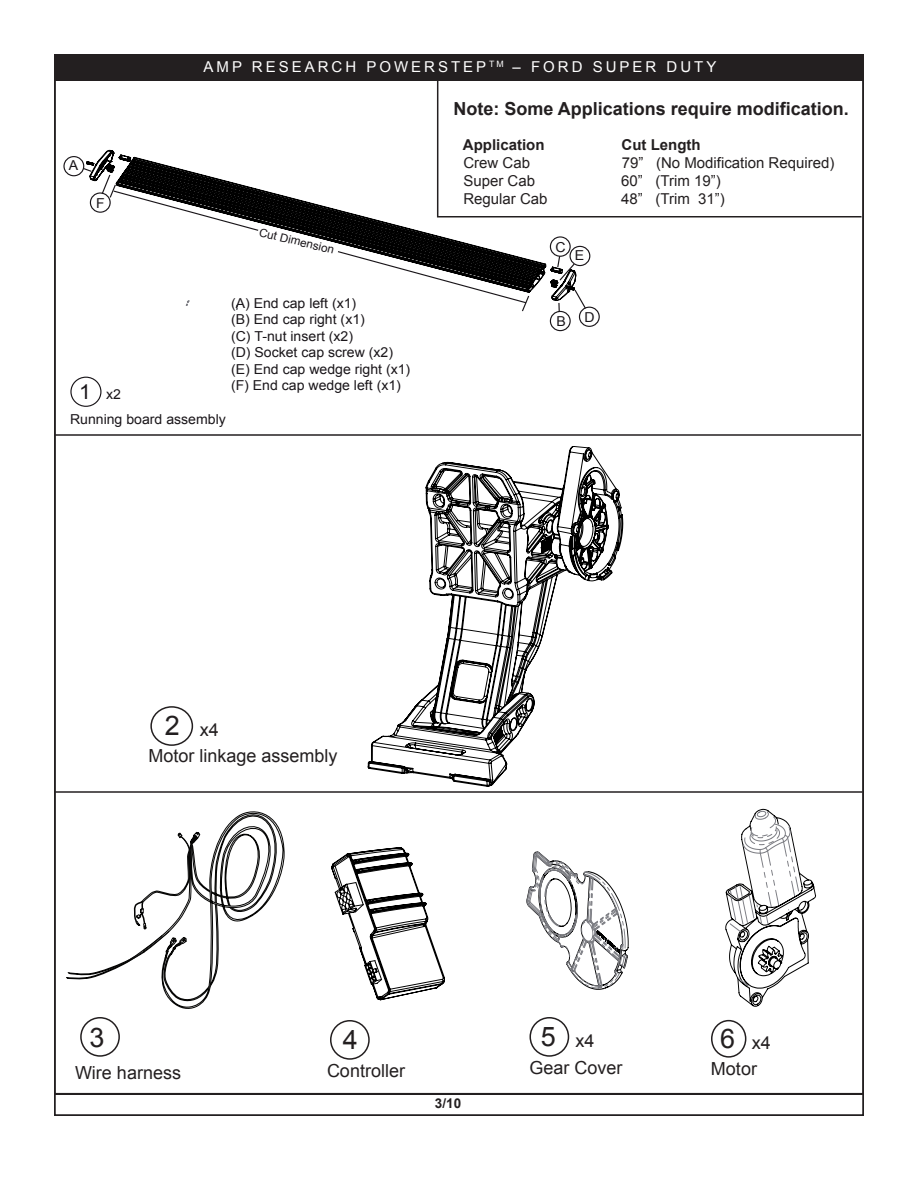
<style>
.page{position:relative;width:918px;height:1188px;background:#fff}
.page>*{position:absolute;margin:0;border:0;box-sizing:border-box;transform-origin:0 0}
.t1{font:27px "Arial";color:#231f20}
.t2{font:18px/25.8px "Arial";color:#231f20}
.t3{font:700 18px "Arial";color:#231f20}
.t4{font:15px "Arial";color:#231f20}
.t5{font:15px "Arial";letter-spacing:.2em;color:#fff}
.t6{font:700 15px "Arial";color:#231f20}
.t7{font:13.65px/16.5px "Arial";color:#1a161a}
.t8{font:700 13.5px "Arial";color:#231f20}
.t9{font:11.4px "Arial";color:#1a161a}
.s1{font-size:20.55px}
.s2{font-size:27px}
</style>
<div class="page">
<div style="left:54px;top:55px;width:809px;height:26px;background:#231f20"></div>
<div style="left:54px;top:1094px;width:810px;height:22px;border:2px solid #231f20"></div>
<hr style="left:54px;top:434px;width:807px;height:2px;background:#231f20">
<hr style="left:54px;top:791px;width:808px;height:2px;background:#231f20">
<svg style="left:66px;top:811px;width:219px;height:198px"></svg>
<div style="left:150px;top:706px;width:43px;height:40px;border:2px solid #231f20;border-radius:50%"></div>
<div style="left:80px;top:1017px;width:40px;height:40px;border:2px solid #231f20;border-radius:50%"></div>
<div style="left:437px;top:57px;width:425px;height:161px;border:2px solid #231f20"></div>
<svg style="left:368px;top:446px;width:255px;height:341px"></svg>
<div style="left:70px;top:377px;width:31px;height:30px;border:1px solid #1a161a;border-radius:50%"></div>
<svg style="left:86px;top:150px;width:491px;height:151px"></svg>
<div style="left:550px;top:236px;width:21px;height:21px;border:1px solid #1a161a;border-radius:50%"></div>
<div style="left:570px;top:246px;width:20px;height:20px;border:1px solid #1a161a;border-radius:50%"></div>
<svg style="left:556px;top:255px;width:20px;height:27px"></svg>
<div style="left:579px;top:307px;width:21px;height:20px;border:1px solid #1a161a;border-radius:50%"></div>
<svg style="left:573px;top:289px;width:14px;height:21px"></svg>
<div style="left:550px;top:311px;width:21px;height:20px;border:1px solid #1a161a;border-radius:50%"></div>
<svg style="left:558px;top:303px;width:2px;height:9px"></svg>
<div style="left:63px;top:156px;width:21px;height:20px;border:1px solid #1a161a;border-radius:50%"></div>
<svg style="left:82px;top:167px;width:11px;height:6px"></svg>
<div style="left:90px;top:192px;width:21px;height:21px;border:1px solid #1a161a;border-radius:50%"></div>
<svg style="left:101px;top:173px;width:159px;height:59px"></svg>
<svg style="left:337px;top:250px;width:193px;height:62px"></svg>
<div style="left:330px;top:1020px;width:40px;height:40px;border:2px solid #231f20;border-radius:50%"></div>
<svg style="left:526px;top:852px;width:103px;height:138px"></svg>
<div style="left:529px;top:1017px;width:40px;height:40px;border:2px solid #231f20;border-radius:50%"></div>
<svg style="left:725px;top:809px;width:91px;height:198px"></svg>
<div style="left:711px;top:1020px;width:35px;height:38px;border:2px solid #231f20;border-radius:50%"></div>
<svg style="left:332px;top:847px;width:113px;height:153px"></svg>
<p class="t7" style="left:69px;top:157px;width:11px">A</p>
<p class="t7" style="left:96px;top:195px;width:10px">F</p>
<p class="t5" style="left:204px;top:57px;width:514px">AMP RESEARCH POWERSTEP <sup>TM</sup> – FORD SUPER DUTY</p>
<p class="t9" style="left:261px;top:224px;width:78px;rotate:14deg">Cut Dimension</p>
<h2 class="t3" style="left:453px;top:96px;width:397px">Note: Some Applications require modification.</h2>
<p class="t6" style="left:463px;top:135px;width:83px">Application</p>
<p class="t6" style="left:622px;top:135px;width:81px">Cut Length</p>
<p class="t4" style="left:463px;top:153px;width:68px">Crew Cab</p>
<p class="t4" style="left:622px;top:153px;width:214px">79” (No Modification Required)</p>
<p class="t4" style="left:463px;top:171px;width:73px">Super Cab</p>
<p class="t4" style="left:621px;top:171px;width:101px">60” (Trim 19”)</p>
<p class="t4" style="left:463px;top:189px;width:86px">Regular Cab</p>
<p class="t4" style="left:621px;top:189px;width:105px">48” (Trim 31”)</p>
<p class="t7" style="left:555px;top:239px;width:12px">C</p>
<p class="t7" style="left:575px;top:247px;width:11px">E</p>
<p class="t7" style="left:231px;top:295px;width:181px">(A) End cap left (x1)<br>(B) End cap right (x1)<br>(C) T-nut insert (x2)<br>(D) Socket cap screw (x2) (E) End cap wedge right (x1) (F) End cap wedge left (x1)</p>
<p class="t7" style="left:70px;top:382px;width:157px;line-height:24.6px;text-indent:9px"><span class="s1">1</span> x2<br>Running board assembly</p>
<p class="t7" style="left:556px;top:313px;width:11px">B</p>
<p class="t7" style="left:584px;top:309px;width:12px">D</p>
<h2 class="t2" style="left:149px;top:717px;width:191px;text-indent:16px"><span class="s2">2</span> x4<br>Motor linkage assembly</h2>
<h1 class="t1" style="left:89px;top:1020px;width:17px">3</h1>
<h2 class="t2" style="left:75px;top:1060px;width:108px">Wire harness</h2>
<h1 class="t1" style="left:343px;top:1022px;width:17px">4</h1>
<h2 class="t2" style="left:327px;top:1058px;width:80px">Controller</h2>
<p class="t8" style="left:442px;top:1094px;width:20px">/10</p>
<h2 class="t2" style="left:529px;top:1027px;width:95px;line-height:27.5px;text-indent:11px"><span class="s2">5</span> x4<br>Gear Cover</h2>
<h2 class="t2" style="left:711px;top:1030px;width:61px;text-indent:9px"><span class="s2">6</span> x4<br>Motor</h2>
</div>
